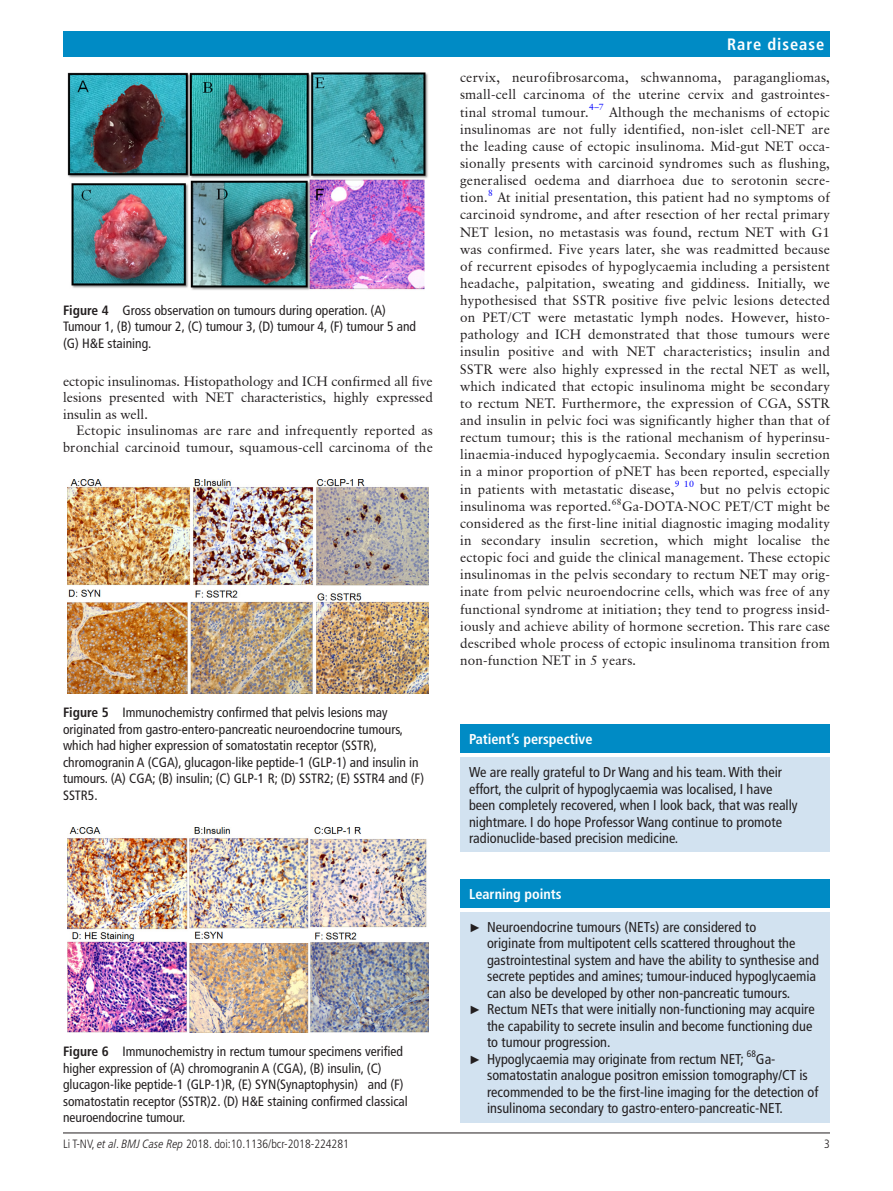
<style>
.page{position:relative;width:893px;height:1191px;background:#fff}
.page>*{position:absolute;margin:0;border:0;box-sizing:border-box;transform-origin:0 0}
.t1{font:700 condensed 16.5px "Frutiger LT Pro";color:#fff}
.t2{font:condensed 14.25px/16.5px "Frutiger LT Pro";color:#231f20}
.t3{font:700 condensed 14.25px "Frutiger LT Pro";color:#fff}
.t4{font:13.5px/17.1px "Classical Garamond BT";letter-spacing:.015em;color:#231f20;text-align:justify}
.t5{font:condensed 13.5px/16.5px "Frutiger LT Pro";color:#231f20}
.t6{font:300 condensed 12px "Frutiger LT Pro";color:#231f20}
.t7{font:condensed 9.45px "Frutiger LT Pro";color:#231f20}
.s1{font-weight:700}
.s2{font-family:"Arial";font-stretch:normal;font-size:12px}
.s3{font-style:italic}
</style>
<div class="page">
<hr style="left:63px;top:1132px;width:767px;height:1px;background:#231f20">
<div style="left:63px;top:31px;width:767px;height:25px;background:#008bc5"></div>
<img style="left:67px;top:72px;width:361px;height:218px">
<img style="left:67px;top:479px;width:362px;height:214px">
<img style="left:67px;top:827px;width:362px;height:205px">
<div style="left:460px;top:724px;width:370px;height:29px;background:#008bc5"></div>
<div style="left:460px;top:757px;width:370px;height:95px;background:#d2e2f0"></div>
<div style="left:460px;top:879px;width:370px;height:28px;background:#008bc5"></div>
<div style="left:460px;top:912px;width:370px;height:210px;background:#d2e2f0"></div>
<p class="t5" style="left:63px;top:302px;width:355px"><span class="s1">Figure 4</span> Gross observation on tumours during operation. (A)<br>Tumour 1, (B) tumour 2, (C) tumour 3, (D) tumour 4, (F) tumour 5 and (G) H&amp;E staining.</p>
<p class="t4" style="left:63px;top:372px;width:371px;line-height:16.5px">ectopic insulinomas. Histopathology and ICH confirmed all five lesions presented with NET characteristics, highly expressed insulin as well.</p>
<p class="t4" style="left:63px;top:422px;width:371px;line-height:16.5px;text-align:right">Ectopic insulinomas are rare and infrequently reported as bronchial carcinoid tumour, squamous-cell carcinoma of the</p>
<p class="t5" style="left:63px;top:704px;width:363px"><span class="s1">Figure 5</span> Immunochemistry confirmed that pelvis lesions may originated from gastro-entero-pancreatic neuroendocrine tumours, which had higher expression of somatostatin receptor (SSTR), chromogranin A (CGA), glucagon-like peptide-1 (GLP-1) and insulin in tumours. (A) CGA; (B) insulin; (C) GLP-1 R; (D) SSTR2; (E) SSTR4 and (F)<br>SSTR5.</p>
<p class="t5" style="left:63px;top:1043px;width:346px"><span class="s1">Figure 6</span> Immunochemistry in rectum tumour specimens verified higher expression of (A) chromogranin A (CGA), (B) insulin, (C) glucagon-like peptide-1 (GLP-1)R, (E) SYN(Synaptophysin) and (F) somatostatin receptor (SSTR)2. (D) H&amp;E staining confirmed classical neuroendocrine tumour.</p>
<p class="t1" style="left:727px;top:34px;width:99px">Rare disease</p>
<p class="t4" style="left:460px;top:69px;width:371px">cervix, neurofibrosarcoma, schwannoma, paragangliomas, small-cell carcinoma of the uterine cervix and gastrointes&shy;tinal stromal tumour.<sup>4–7</sup> Although the mechanisms of ectopic insulinomas are not fully identified, non-islet cell-NET are the leading cause of ectopic insulinoma. Mid-gut NET occa&shy;sionally presents with carcinoid syndromes such as flushing, generalised oedema and diarrhoea due to serotonin secre&shy;tion.<sup>8</sup> At initial presentation, this patient had no symptoms of carcinoid syndrome, and after resection of her rectal primary NET lesion, no metastasis was found, rectum NET with G1 was confirmed. Five years later, she was readmitted because of recurrent episodes of hypoglycaemia including a persistent headache, palpitation, sweating and giddiness. Initially, we hypothesised that SSTR positive five pelvic lesions detected on PET/CT were metastatic lymph nodes. However, histo&shy;pathology and ICH demonstrated that those tumours were insulin positive and with NET characteristics; insulin and SSTR were also highly expressed in the rectal NET as well, which indicated that ectopic insulinoma might be secondary to rectum NET. Furthermore, the expression of CGA, SSTR and insulin in pelvic foci was significantly higher than that of rectum tumour; this is the rational mechanism of hyperinsu&shy;linaemia-induced hypoglycaemia. Secondary insulin secretion in a minor proportion of pNET has been reported, especially in patients with metastatic disease,<sup>9</sup> <sup>10</sup> but no pelvis ectopic insulinoma was reported.<sup>68</sup>Ga-DOTA-NOC PET/CT might be considered as the first-line initial diagnostic imaging modality in secondary insulin secretion, which might localise the ectopic foci and guide the clinical management. These ectopic insulinomas in the pelvis secondary to rectum NET may orig&shy;inate from pelvic neuroendocrine cells, which was free of any functional syndrome at initiation; they tend to progress insid&shy;iously and achieve ability of hormone secretion. This rare case described whole process of ectopic insulinoma transition from non-function NET in 5 years.</p>
<p class="t3" style="left:469px;top:731px;width:125px">Patient’s perspective</p>
<p class="t2" style="left:469px;top:764px;width:330px">We are really grateful to Dr Wang and his team. With their effort, the culprit of hypoglycaemia was localised, I have been completely recovered, when I look back, that was really nightmare. I do hope Professor Wang continue to promote radionuclide-based precision medicine.</p>
<p class="t3" style="left:469px;top:885px;width:94px">Learning points</p>
<p class="t2" style="left:469px;top:918px;width:289px"><span class="s2">►</span> Neuroendocrine tumours (NETs) are considered to</p>
<p class="t2" style="left:487px;top:935px;width:310px">originate from multipotent cells scattered throughout the</p>
<p class="t2" style="left:487px;top:951px;width:333px">gastrointestinal system and have the ability to synthesise and</p>
<p class="t2" style="left:487px;top:968px;width:331px">secrete peptides and amines; tumour-induced hypoglycaemia</p>
<p class="t2" style="left:487px;top:984px;width:305px">can also be developed by other non-pancreatic tumours.</p>
<p class="t2" style="left:469px;top:1001px;width:347px"><span class="s2">►</span> Rectum NETs that were initially non-functioning may acquire</p>
<p class="t2" style="left:487px;top:1017px;width:327px">the capability to secrete insulin and become functioning due</p>
<p class="t2" style="left:487px;top:1034px;width:125px">to tumour progression.</p>
<p class="t2" style="left:469px;top:1050px;width:276px"><span class="s2">►</span> Hypoglycaemia may originate from rectum NET;</p>
<p class="t7" style="left:747px;top:1048px;width:11px">68</p>
<p class="t2" style="left:487px;top:1050px;width:333px;text-indent:269px">Ga&shy;somatostatin analogue positron emission tomography/CT is recommended to be the first-line imaging for the detection of insulinoma secondary to gastro-entero-pancreatic-NET.</p>
<p class="t6" style="left:63px;top:1136px;width:287px">Li T-NV, <span class="s3">et al</span>. <span class="s3">BMJ Case Rep</span> 2018. doi:10.1136/bcr-2018-224281</p>
<p class="t6" style="left:824px;top:1136px;width:7px">3</p>
</div>
